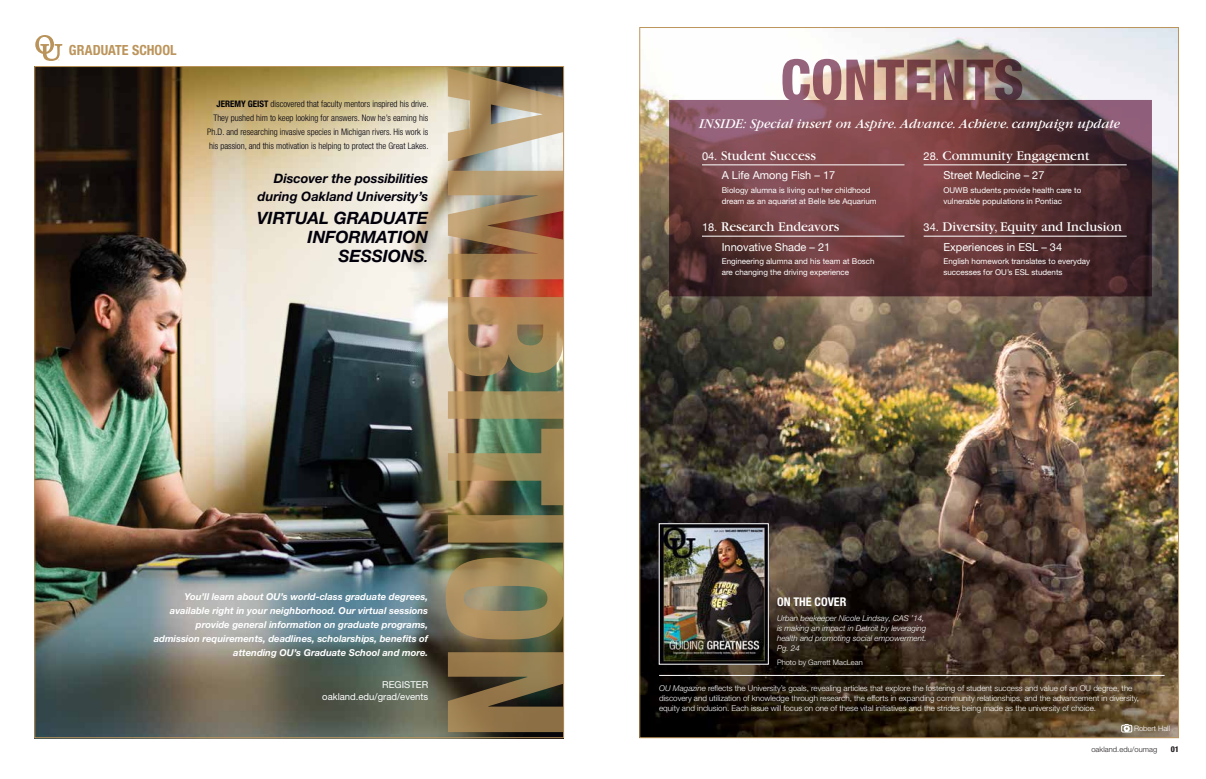
<style>
.page{position:relative;width:1206px;height:779px;background:#fff}
.page>*{position:absolute;margin:0;border:0;box-sizing:border-box;transform-origin:0 0}
.t1{font:italic 700 17px/19px "Helvetica Neue";color:#01000b;text-align:right}
.t2{font:14px "Garamond";color:#fff}
.t3{font:italic 14px "Garamond";color:#fff}
.t4{font:700 condensed 14px "Helvetica Neue";color:#bc955c}
.t5{font:italic 700 13px/18px "Helvetica Neue";color:#01000b;text-align:right}
.t6{font:700 condensed 12px "Helvetica Neue";color:#fff}
.t7{font:11px "Helvetica Neue";color:#fff}
.t8{font:italic 700 9.5px/14px "Helvetica Neue";color:#fff;text-align:right}
.t9{font:9.5px/12px "Helvetica Neue";color:#fff;text-align:right}
.t10{font:300 condensed 9px/14px "Helvetica Neue";color:#01000b;text-align:right}
.t11{font:300 8px/10px "Helvetica Neue";color:#fff}
.t12{font:8px/11px "Helvetica Neue";color:#fff}
.t13{font:italic 300 8px/10px "Helvetica Neue";color:#fff}
.t14{font:800 condensed 8px "Helvetica Neue";color:#231f20}
.t15{font:300 7.5px "Helvetica Neue";color:#fff}
.t16{font:300 7.5px "Helvetica Neue";letter-spacing:.01em;color:#231f20}
.s1{font-weight:700}
.s2{font-size:13px}
.s3{font-family:"Helvetica Neue";font-size:11px}
.s4{font-style:italic}
</style>
<div class="page">
<img style="left:36px;top:68px;width:526px;height:668px">
<img style="left:641px;top:29px;width:536px;height:707px">
<img style="left:446px;top:68px;width:116px;height:664px">
<img style="left:661px;top:525px;width:106px;height:137px">
<div style="left:659px;top:523px;width:110px;height:141px;border:1px solid #fff"></div>
<hr style="left:659px;top:675px;width:506px;height:1px;background:#fff">
<svg style="left:669px;top:59px;width:483px;height:237px;background:#784f53"></svg>
<svg style="left:1121px;top:723px;width:11px;height:9px"></svg>
<hr style="left:702px;top:165px;width:202px;height:1px;background:#fff">
<hr style="left:702px;top:236px;width:202px;height:1px;background:#fff">
<svg style="left:35px;top:35px;width:27px;height:26px"></svg>
<hr style="left:924px;top:165px;width:203px;height:1px;background:#fff">
<hr style="left:924px;top:236px;width:203px;height:1px;background:#fff">
<h2 class="t4" style="left:69px;top:42px;width:109px">GRADUATE SCHOOL</h2>
<p class="t10" style="left:207px;top:97px;width:223px"><span class="s1">JEREMY GEIST</span> discovered that faculty mentors inspired his drive.<br>They pushed him to keep looking for answers. Now he’s earning his Ph.D. and researching invasive species in Michigan rivers. His work is his passion, and this motivation is helping to protect the Great Lakes.</p>
<h3 class="t5" style="left:258px;top:169px;width:172px">Discover the possibilities during Oakland University’s</h3>
<h1 class="t1" style="left:257px;top:208px;width:173px">VIRTUAL GRADUATE<br>INFORMATION<br>SESSIONS<span class="s2">.</span></h1>
<p class="t8" style="left:154px;top:589px;width:276px">You’ll learn about OU’s world-class graduate degrees, available right in your neighborhood. Our virtual sessions provide general information on graduate programs, admission requirements, deadlines, scholarships, benefits of attending OU’s Graduate School and more.</p>
<p class="t9" style="left:322px;top:678px;width:107px">REGISTER oakland.edu/grad/events</p>
<h2 class="t3" style="left:699px;top:116px;width:423px">INSIDE: Special insert on Aspire. Advance. Achieve. campaign update</h2>
<h2 class="t2" style="left:924px;top:148px;width:167px"><span class="s3">28.</span> Community Engagement</h2>
<h3 class="t7" style="left:943px;top:167px;width:103px">Street Medicine – 27</h3>
<p class="t12" style="left:943px;top:184px;width:139px">OUWB students provide health care to vulnerable populations in Pontiac</p>
<h2 class="t2" style="left:924px;top:220px;width:200px"><span class="s3">34.</span> Diversity, Equity and Inclusion</h2>
<h3 class="t7" style="left:943px;top:239px;width:120px">Experiences in ESL – 34</h3>
<p class="t12" style="left:943px;top:256px;width:148px">English homework translates to everyday successes for OU’s ESL students</p>
<h2 class="t2" style="left:702px;top:148px;width:115px"><span class="s3">04.</span> Student Success</h2>
<h3 class="t7" style="left:722px;top:167px;width:115px">A Life Among Fish – 17</h3>
<p class="t12" style="left:722px;top:184px;width:156px">Biology alumna is living out her childhood dream as an aquarist at Belle Isle Aquarium</p>
<h2 class="t2" style="left:702px;top:220px;width:139px"><span class="s3">18.</span> Research Endeavors</h2>
<h3 class="t7" style="left:722px;top:239px;width:110px">Innovative Shade – 21</h3>
<p class="t12" style="left:722px;top:256px;width:154px">Engineering alumna and his team at Bosch are changing the driving experience</p>
<h3 class="t6" style="left:777px;top:595px;width:71px">ON THE COVER</h3>
<p class="t13" style="left:777px;top:613px;width:151px">Urban beekeeper Nicole Lindsay, CAS ’14, is making an impact in Detroit by leveraging health and promoting social empowerment.<br>Pg. 24</p>
<p class="t15" style="left:777px;top:657px;width:87px">Photo by Garrett MacLean</p>
<p class="t11" style="left:659px;top:682px;width:481px"><span class="s4">OU Magazine</span> reflects the University’s goals, revealing articles that explore the fostering of student success and value of an OU degree, the discovery and utilization of knowledge through research, the efforts in expanding community relationships, and the advancement in diversity, equity and inclusion. Each issue will focus on one of these vital initiatives and the strides being made as the university of choice.</p>
<p class="t15" style="left:1134px;top:724px;width:37px">Robert Hall</p>
<p class="t16" style="left:1091px;top:744px;width:67px">oakland.edu/oumag</p>
<p class="t14" style="left:1171px;top:744px;width:10px">01</p>
</div>
